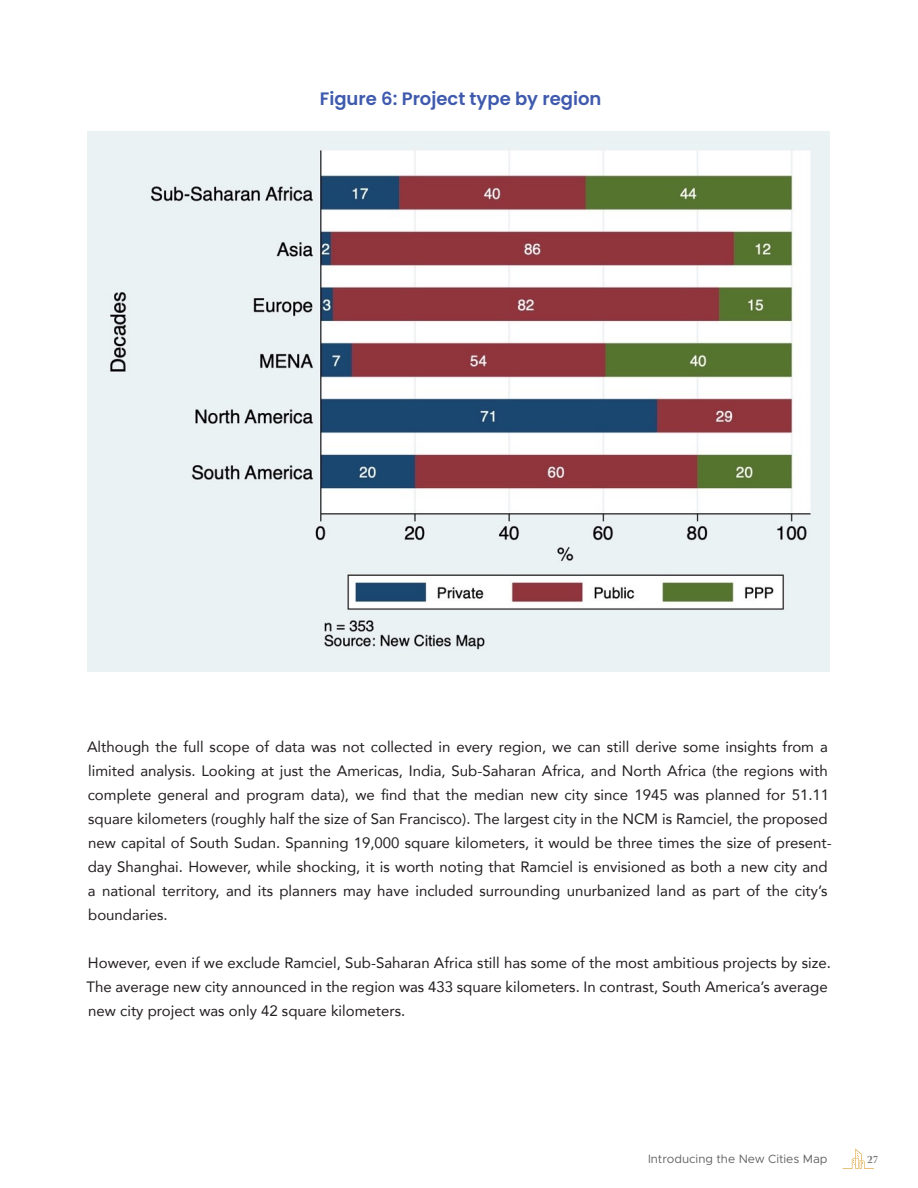
<style>
.page{position:relative;width:918px;height:1188px;background:#fff}
.page>*{position:absolute;margin:0;border:0;box-sizing:border-box;transform-origin:0 0}
.t1{font:600 18px "Poppins";color:#3f5aad}
.t2{font:15px/24px "Avenir";color:#231f20}
.t3{font:12px "Metropolis";color:#636366}
.t4{font:700 10.5px "Pona Display";color:#76787b}
</style>
<div class="page">
<svg style="left:843px;top:1148px;width:31px;height:21px"></svg>
<img style="left:87px;top:132px;width:743px;height:540px">
<p class="t1" style="left:320px;top:89px;width:283px">Figure 6: Project type by region</p>
<p class="t2" style="left:87px;top:734px;width:746px">Although the full scope of data was not collected in every region, we can still derive some insights from a limited analysis. Looking at just the Americas, India, Sub-Saharan Africa, and North Africa (the regions with complete general and program data), we find that the median new city since 1945 was planned for 51.11 square kilometers (roughly half the size of San Francisco). The largest city in the NCM is Ramciel, the proposed new capital of South Sudan. Spanning 19,000 square kilometers, it would be three times the size of present&shy;day Shanghai. However, while shocking, it is worth noting that Ramciel is envisioned as both a new city and a national territory, and its planners may have included surrounding unurbanized land as part of the city’s boundaries.</p>
<p class="t2" style="left:86px;top:950px;width:746px">However, even if we exclude Ramciel, Sub-Saharan Africa still has some of the most ambitious projects by size.<br>The average new city announced in the region was 433 square kilometers. In contrast, South America’s average new city project was only 42 square kilometers.</p>
<p class="t3" style="left:648px;top:1151px;width:181px">Introducing the New Cities Map</p>
<p class="t4" style="left:867px;top:1153px;width:12px">27</p>
</div>
